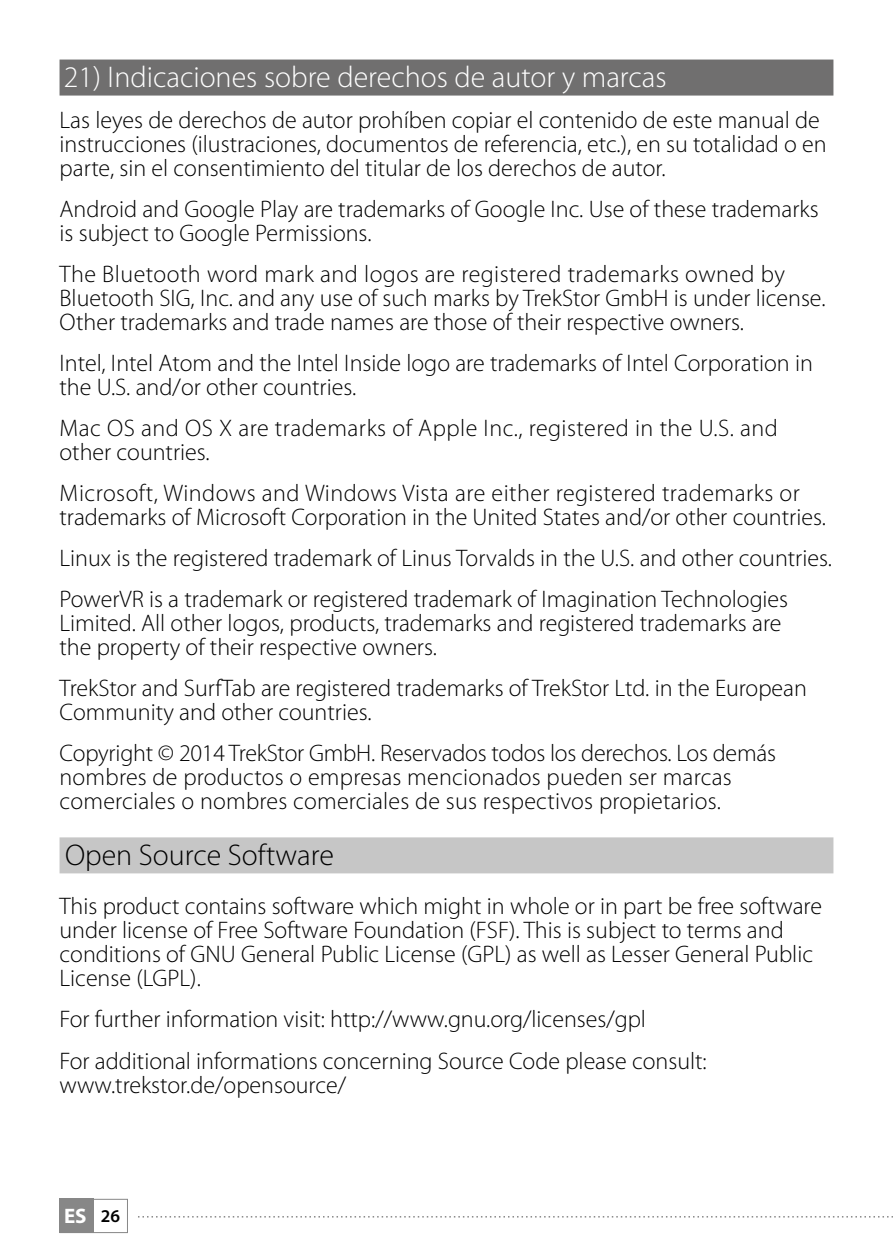
<style>
.page{position:relative;width:893px;height:1259px;background:#fff}
.page>*{position:absolute;margin:0;border:0;box-sizing:border-box;transform-origin:0 0}
.t1{font:300 30px "Myriad Pro";color:#fff}
.t2{font:300 30px "Myriad Pro";color:#000}
.t3{font:300 24px/24px "Myriad Pro";color:#000}
.t4{font:300 24px/24px "Myriad Pro";letter-spacing:.02em;color:#000}
.t5{font:700 21px "Myriad Pro";color:#fff}
.s1{font-weight:600;font-size:18px;color:#000}
</style>
<div class="page">
<div style="left:60px;top:1199px;width:34px;height:34px;background:#878787"></div>
<div style="left:60px;top:1199px;width:68px;height:34px;border:1px solid #878787"></div>
<svg style="left:138px;top:1216px;width:755px;height:1px"></svg>
<div style="left:60px;top:60px;width:773px;height:36px;background:#706f6f"></div>
<div style="left:60px;top:837px;width:773px;height:36px;background:#c6c6c6"></div>
<p class="t1" style="left:64px;top:61px;width:604px">21) Indicaciones sobre derechos de autor y marcas</p>
<p class="t3" style="left:60px;top:108px;width:768px">Las leyes de derechos de autor prohíben copiar el contenido de este manual de instrucciones (ilustraciones, documentos de referencia, etc.), en su totalidad o en parte, sin el consentimiento del titular de los derechos de autor.</p>
<p class="t3" style="left:60px;top:197px;width:761px">Android and Google Play are trademarks of Google Inc. Use of these trademarks is subject to Google Permissions.</p>
<p class="t3" style="left:60px;top:262px;width:767px">The Bluetooth word mark and logos are registered trademarks owned by<br>Bluetooth SIG, Inc. and any use of such marks by TrekStor GmbH is under license.<br>Other trademarks and trade names are those of their respective owners.</p>
<p class="t3" style="left:60px;top:351px;width:755px">Intel, Intel Atom and the Intel Inside logo are trademarks of Intel Corporation in the U.S. and/or other countries.</p>
<p class="t4" style="left:60px;top:417px;width:720px">Mac OS and OS X are trademarks of Apple Inc., registered in the U.S. and other countries.</p>
<p class="t3" style="left:60px;top:482px;width:768px">Microsoft, Windows and Windows Vista are either registered trademarks or trademarks of Microsoft Corporation in the United States and/or other countries.</p>
<p class="t3" style="left:60px;top:538px;width:774px;line-height:41.1px">Linux is the registered trademark of Linus Torvalds in the U.S. and other countries.<br>PowerVR is a trademark or registered trademark of Imagination Technologies</p>
<p class="t3" style="left:60px;top:612px;width:723px">Limited. All other logos, products, trademarks and registered trademarks are the property of their respective owners.</p>
<p class="t3" style="left:60px;top:677px;width:749px">TrekStor and SurfTab are registered trademarks of TrekStor Ltd. in the European<br>Community and other countries.</p>
<p class="t3" style="left:60px;top:742px;width:718px">Copyright © 2014 TrekStor GmbH. Reservados todos los derechos. Los demás nombres de productos o empresas mencionados pueden ser marcas comerciales o nombres comerciales de sus respectivos propietarios.</p>
<p class="t2" style="left:65px;top:838px;width:270px">Open Source Software</p>
<p class="t3" style="left:60px;top:895px;width:764px">This product contains software which might in whole or in part be free software under license of Free Software Foundation (FSF). This is subject to terms and conditions of GNU General Public License (GPL) as well as Lesser General Public License (LGPL).</p>
<p class="t3" style="left:60px;top:999px;width:649px;line-height:41.1px">For further information visit: http://www.gnu.org/licenses/gpl<br>For additional informations concerning Source Code please consult:</p>
<p class="t3" style="left:60px;top:1073px;width:288px">www.trekstor.de/opensource/</p>
<p class="t5" style="left:64px;top:1202px;width:58px">ES <span class="s1">26</span></p>
</div>
